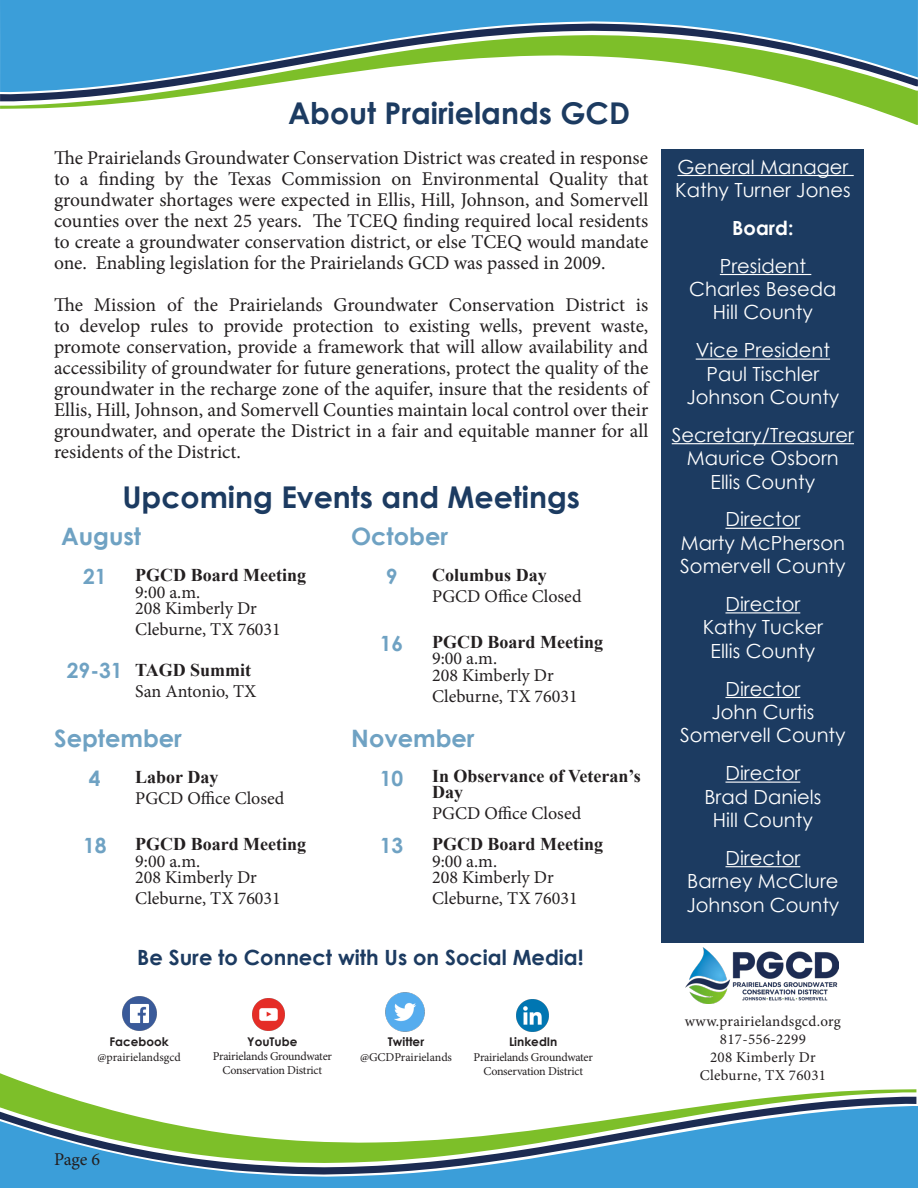
<style>
.page{position:relative;width:918px;height:1188px;background:#fff}
.page>*{position:absolute;margin:0;border:0;box-sizing:border-box;transform-origin:0 0}
.t1{font:700 30px "Century Gothic";color:#1c3b61}
.t2{font:700 24px "Century Gothic";color:#6fa2c3}
.t3{font:700 21px "Century Gothic";color:#1c3b61}
.t4{font:700 21px "Century Gothic";color:#6fa2c3}
.t5{font:19.5px/21px "Minion Pro";color:#231f20;text-align:justify}
.t6{font:19.5px/23.4px "Century Gothic";color:#fff}
.t7{font:700 19.5px "Century Gothic";color:#fff}
.t8{font:18px "Minion Pro";color:#231f20}
.t9{font:700 18px/16.5px "Times New Roman";color:#231f20}
.t10{font:15px "Minion Pro";letter-spacing:.02em;color:#231f20}
.t11{font:12px "Minion Pro";letter-spacing:-.02em;color:#231f20}
.t12{font:12px "Minion Pro";color:#231f20}
.t13{font:700 12px "Century Gothic";color:#231f20}
</style>
<div class="page">
<div style="left:0;top:1106px;width:918px;height:82px;background:#3b9ed9"></div>
<svg style="left:0;top:1073px;width:916px;height:24px"></svg>
<svg style="left:0;top:1097px;width:916px;height:78px"></svg>
<img style="left:122px;top:996px;width:35px;height:35px">
<img style="left:252px;top:998px;width:33px;height:33px">
<img style="left:516px;top:999px;width:33px;height:33px">
<img style="left:385px;top:993px;width:40px;height:39px">
<div style="left:662px;top:149px;width:202px;height:794px;background:#1c3b61"></div>
<hr style="left:677px;top:175px;width:177px;height:1px;background:#fff">
<hr style="left:720px;top:274px;width:91px;height:1px;background:#fff">
<hr style="left:696px;top:359px;width:134px;height:1px;background:#fff">
<hr style="left:672px;top:443px;width:182px;height:1px;background:#fff">
<hr style="left:725px;top:528px;width:75px;height:1px;background:#fff">
<hr style="left:725px;top:612px;width:75px;height:1px;background:#fff">
<hr style="left:725px;top:697px;width:75px;height:1px;background:#fff">
<hr style="left:725px;top:782px;width:75px;height:1px;background:#fff">
<hr style="left:725px;top:866px;width:75px;height:1px;background:#fff">
<img style="left:686px;top:948px;width:152px;height:55px">
<div style="left:0;top:0;width:918px;height:23px;background:#3b9ed9"></div>
<svg style="left:0;top:102px;width:918px;height:23px"></svg>
<svg style="left:0;top:23px;width:918px;height:79px"></svg>
<p class="t1" style="left:288px;top:90px;width:343px">About Prairielands GCD</p>
<p class="t5" style="left:54px;top:147px;width:596px">The Prairielands Groundwater Conservation District was created in response to a finding by the Texas Commission on Environmental Quality that groundwater shortages were expected in Ellis, Hill, Johnson, and Somervell counties over the next 25 years. The TCEQ finding required local residents to create a groundwater conservation district, or else TCEQ would mandate one. Enabling legislation for the Prairielands GCD was passed in 2009.</p>
<p class="t5" style="left:54px;top:294px;width:596px">The Mission of the Prairielands Groundwater Conservation District is to develop rules to provide protection to existing wells, prevent waste, promote conservation, provide a framework that will allow availability and accessibility of groundwater for future generations, protect the quality of the groundwater in the recharge zone of the aquifer, insure that the residents of Ellis, Hill, Johnson, and Somervell Counties maintain local control over their groundwater, and operate the District in a fair and equitable manner for all residents of the District.</p>
<p class="t1" style="left:122px;top:474px;width:459px">Upcoming Events and Meetings</p>
<p class="t2" style="left:61px;top:518px;width:82px">August</p>
<p class="t4" style="left:83px;top:560px;width:25px">21</p>
<p class="t2" style="left:351px;top:518px;width:98px">October</p>
<p class="t4" style="left:386px;top:560px;width:13px">9</p>
<p class="t9" style="left:432px;top:566px;width:116px">Columbus Day</p>
<p class="t8" style="left:432px;top:584px;width:151px">PGCD Office Closed</p>
<p class="t9" style="left:432px;top:633px;width:172px">PGCD Board Meeting</p>
<p class="t8" style="left:432px;top:646px;width:66px">9:00 a.m.</p>
<p class="t8" style="left:432px;top:663px;width:123px">208 Kimberly Dr</p>
<p class="t8" style="left:432px;top:684px;width:147px">Cleburne, TX 76031</p>
<p class="t9" style="left:135px;top:566px;width:172px">PGCD Board Meeting</p>
<p class="t8" style="left:135px;top:580px;width:66px">9:00 a.m.</p>
<p class="t8" style="left:135px;top:596px;width:123px">208 Kimberly Dr</p>
<p class="t8" style="left:135px;top:617px;width:147px">Cleburne, TX 76031</p>
<p class="t4" style="left:380px;top:628px;width:25px">16</p>
<p class="t4" style="left:67px;top:655px;width:57px">29-31</p>
<p class="t9" style="left:135px;top:661px;width:118px">TAGD Summit</p>
<p class="t8" style="left:135px;top:679px;width:123px">San Antonio, TX</p>
<p class="t2" style="left:54px;top:720px;width:129px">September</p>
<p class="t4" style="left:89px;top:762px;width:13px">4</p>
<p class="t9" style="left:135px;top:768px;width:85px">Labor Day</p>
<p class="t8" style="left:135px;top:786px;width:151px">PGCD Office Closed</p>
<p class="t4" style="left:83px;top:829px;width:25px">18</p>
<p class="t9" style="left:135px;top:836px;width:172px">PGCD Board Meeting</p>
<p class="t8" style="left:135px;top:849px;width:66px">9:00 a.m.</p>
<p class="t8" style="left:135px;top:866px;width:123px">208 Kimberly Dr</p>
<p class="t8" style="left:135px;top:887px;width:147px">Cleburne, TX 76031</p>
<p class="t2" style="left:351px;top:720px;width:125px">November</p>
<p class="t4" style="left:380px;top:762px;width:25px">10</p>
<p class="t9" style="left:432px;top:767px;width:210px">In Observance of Veteran’s<br>Day</p>
<p class="t8" style="left:432px;top:802px;width:151px">PGCD Office Closed</p>
<p class="t9" style="left:432px;top:836px;width:172px">PGCD Board Meeting</p>
<p class="t8" style="left:432px;top:849px;width:66px">9:00 a.m.</p>
<p class="t8" style="left:432px;top:866px;width:123px">208 Kimberly Dr</p>
<p class="t8" style="left:432px;top:887px;width:147px">Cleburne, TX 76031</p>
<p class="t4" style="left:380px;top:829px;width:25px">13</p>
<p class="t3" style="left:137px;top:941px;width:448px">Be Sure to Connect with Us on Social Media!</p>
<p class="t13" style="left:110px;top:1033px;width:61px">Facebook</p>
<p class="t12" style="left:98px;top:1049px;width:85px">@prairielandsgcd</p>
<p class="t13" style="left:247px;top:1032px;width:52px">YouTube</p>
<p class="t11" style="left:213px;top:1048px;width:121px">Prairielands Groundwater</p>
<p class="t11" style="left:223px;top:1063px;width:101px">Conservation District</p>
<p class="t13" style="left:388px;top:1033px;width:38px">Twitter</p>
<p class="t12" style="left:360px;top:1049px;width:94px">@GCDPrairielands</p>
<p class="t13" style="left:509px;top:1033px;width:50px">LinkedIn</p>
<p class="t11" style="left:474px;top:1049px;width:121px">Prairielands Groundwater</p>
<p class="t11" style="left:483px;top:1063px;width:101px">Conservation District</p>
<p class="t6" style="left:675px;top:155px;width:177px">General Manager<br>Kathy Turner Jones</p>
<p class="t7" style="left:732px;top:213px;width:63px">Board:</p>
<p class="t6" style="left:720px;top:254px;width:88px">President</p>
<p class="t6" style="left:689px;top:277px;width:149px">Charles Beseda</p>
<p class="t6" style="left:713px;top:300px;width:101px">Hill County</p>
<p class="t6" style="left:696px;top:338px;width:136px">Vice President</p>
<p class="t6" style="left:707px;top:362px;width:114px">Paul Tischler</p>
<p class="t6" style="left:686px;top:385px;width:155px">Johnson County</p>
<p class="t6" style="left:672px;top:423px;width:184px">Secretary/Treasurer</p>
<p class="t6" style="left:687px;top:446px;width:153px">Maurice Osborn</p>
<p class="t6" style="left:711px;top:470px;width:106px">Ellis County</p>
<p class="t6" style="left:725px;top:507px;width:76px">Director</p>
<p class="t6" style="left:681px;top:531px;width:166px">Marty McPherson</p>
<p class="t6" style="left:680px;top:554px;width:167px">Somervell County</p>
<p class="t6" style="left:725px;top:592px;width:76px">Director</p>
<p class="t6" style="left:703px;top:615px;width:122px">Kathy Tucker</p>
<p class="t6" style="left:711px;top:639px;width:106px">Ellis County</p>
<p class="t6" style="left:725px;top:677px;width:76px">Director</p>
<p class="t6" style="left:711px;top:700px;width:105px">John Curtis</p>
<p class="t6" style="left:680px;top:723px;width:167px">Somervell County</p>
<p class="t6" style="left:725px;top:761px;width:76px">Director</p>
<p class="t6" style="left:704px;top:785px;width:118px">Brad Daniels</p>
<p class="t6" style="left:713px;top:808px;width:101px">Hill County</p>
<p class="t6" style="left:725px;top:846px;width:76px">Director</p>
<p class="t6" style="left:687px;top:869px;width:153px">Barney McClure</p>
<p class="t6" style="left:686px;top:893px;width:155px">Johnson County</p>
<p class="t10" style="left:685px;top:1012px;width:158px">www.prairielandsgcd.org</p>
<p class="t10" style="left:720px;top:1030px;width:87px">817-556-2299</p>
<p class="t10" style="left:710px;top:1048px;width:107px">208 Kimberly Dr</p>
<p class="t10" style="left:700px;top:1066px;width:128px">Cleburne, TX 76031</p>
<p class="t8" style="left:54px;top:1148px;width:48px">Page 6</p>
</div>
